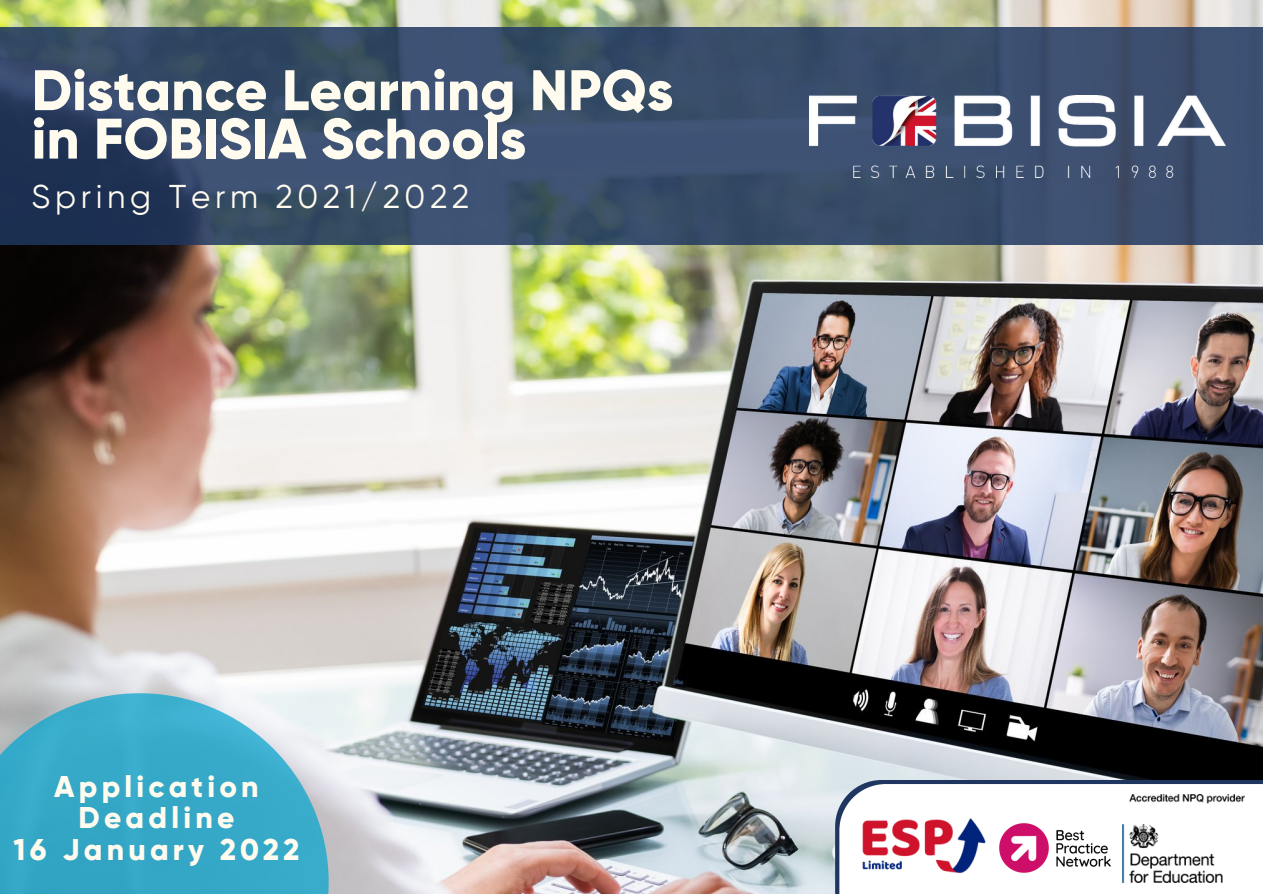
<style>
.page{position:relative;width:1263px;height:894px;background:#fff}
.page>*{position:absolute;margin:0;border:0;box-sizing:border-box;transform-origin:0 0}
.t1{font:800 57px "Gilroy";color:#fffbef}
.t2{font:33px "Gilroy";letter-spacing:.14em;color:#fffbef}
.t3{font:800 30px/31.5px "Gilroy";letter-spacing:.14em;color:#fffbef;text-align:center}
</style>
<div class="page">
<img style="left:0;top:0;width:1263px;height:893px">
<svg style="left:835px;top:779px;width:428px;height:114px;background:#4b5e7b"></svg>
<svg style="left:0;top:28px;width:1263px;height:217px;background:#364b69"></svg>
<svg style="left:839px;top:783px;width:424px;height:110px"></svg>
<img style="left:1122px;top:794px;width:122px;height:88px">
<img style="left:990px;top:812px;width:130px;height:70px">
<img style="left:855px;top:803px;width:135px;height:81px">
<img style="left:809px;top:95px;width:416px;height:82px">
<svg style="left:0;top:693px;width:329px;height:200px;background:#51b1cc"></svg>
<p class="t1" style="left:32px;top:56px;width:643px">Distance Learning NPQs</p>
<p class="t1" style="left:32px;top:104px;width:496px">in FOBISIA Schools</p>
<p class="t2" style="left:32px;top:178px;width:439px">Spring Term 2021/2022</p>
<p class="t3" style="left:54px;top:770px;width:206px">Application<br>Deadline</p>
<p class="t3" style="left:13px;top:833px;width:287px">16 January 2022</p>
</div>
